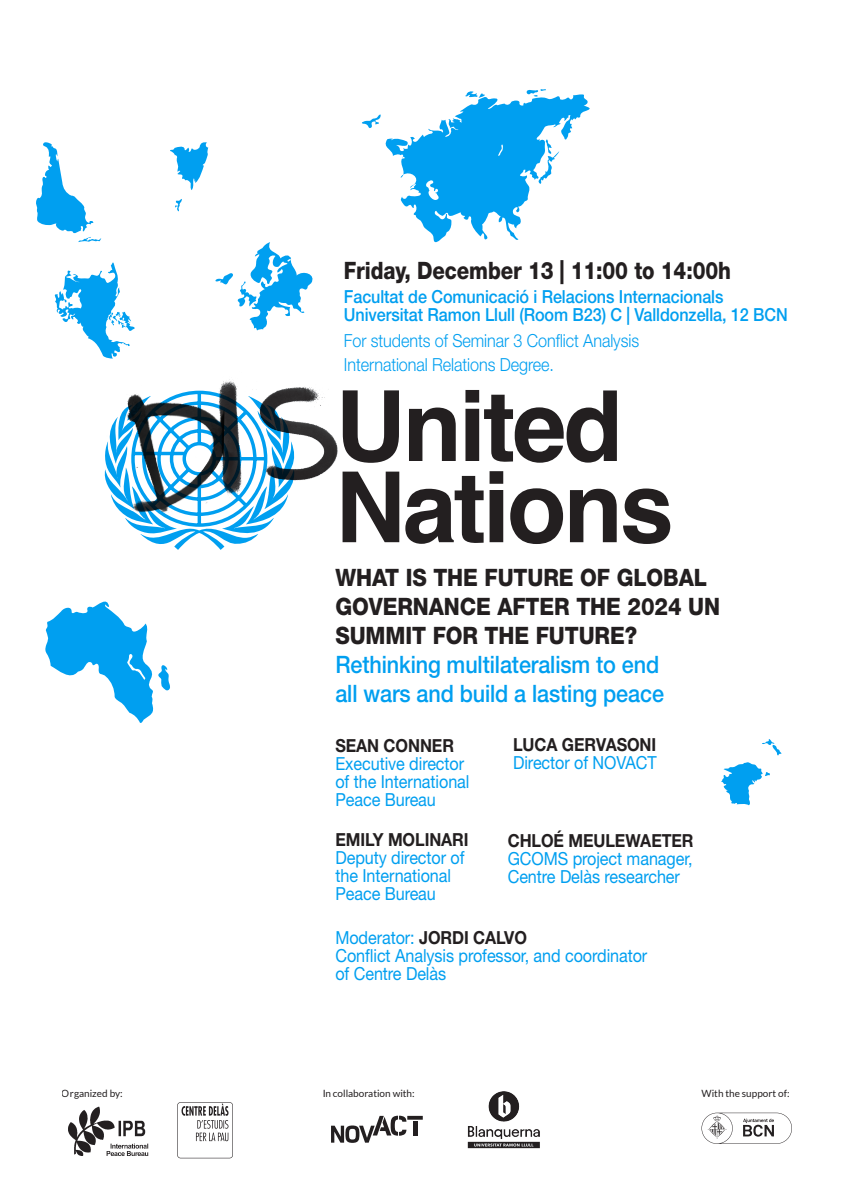
<style>
.page{position:relative;width:842px;height:1191px;background:#fff}
.page>*{position:absolute;margin:0;border:0;box-sizing:border-box;transform-origin:0 0}
.t1{font:700 98.1px "Helvetica";letter-spacing:-.03em;color:#231f20}
.t2{font:800 24px/29px "Helvetica Neue LT Std";letter-spacing:-.005em;color:#231f20;scale:.9 1}
.t3{font:500 24px/29px "Helvetica Neue LT Std";letter-spacing:-.005em;color:#009ff0;scale:.9 1}
.t4{font:800 24px "Helvetica Neue LT Std";letter-spacing:-.005em;color:#231f20;scale:.85 1}
.t5{font:18px/18px "Helvetica Neue LT Std";letter-spacing:-.005em;color:#009ff0;scale:.9 1}
.t6{font:500 18px/18px "Helvetica Neue LT Std";letter-spacing:-.005em;color:#009ff0;scale:.9 1}
.t7{font:300 18px/24px "Helvetica Neue LT Std";letter-spacing:-.005em;color:#009ff0;scale:.9 1}
.t8{font:10px "Lato";color:#231f20}
.s1{font-weight:700;color:#231f20}
</style>
<div class="page">
<svg style="left:126px;top:520px;width:145px;height:30px"></svg>
<svg style="left:54px;top:262px;width:81px;height:96px"></svg>
<svg style="left:36px;top:142px;width:65px;height:100px"></svg>
<svg style="left:45px;top:601px;width:125px;height:122px"></svg>
<svg style="left:175px;top:199px;width:7px;height:12px"></svg>
<svg style="left:170px;top:142px;width:38px;height:48px"></svg>
<svg style="left:721px;top:739px;width:61px;height:66px"></svg>
<svg style="left:215px;top:242px;width:98px;height:88px"></svg>
<svg style="left:362px;top:89px;width:228px;height:153px"></svg>
<svg style="left:701px;top:1112px;width:91px;height:31px"></svg>
<img style="left:68px;top:1106px;width:81px;height:50px">
<img style="left:467px;top:1091px;width:73px;height:58px">
<svg style="left:331px;top:1115px;width:92px;height:27px"></svg>
<svg style="left:177px;top:1102px;width:56px;height:56px"></svg>
<img style="left:210px;top:379px;width:128px;height:144px">
<img style="left:104px;top:358px;width:121px;height:162px">
<p class="t4" style="left:344px;top:257px;width:457px">Friday, December 13 | 11:00 to 14:00h</p>
<p class="t6" style="left:344px;top:288px;width:495px">Facultat de Comunicació i Relacions Internacionals<br>Universitat Ramon Llull (Room B23) C | Valldonzella, 12 BCN</p>
<p class="t7" style="left:344px;top:328px;width:330px">For students of Seminar 3 Conflict Analysis<br>International Relations Degree.</p>
<p class="t1" style="left:335px;top:347px;width:289px">United</p>
<p class="t1" style="left:335px;top:428px;width:340px">Nations</p>
<p class="t2" style="left:335px;top:562px;width:429px">WHAT IS THE FUTURE OF GLOBAL<br>GOVERNANCE AFTER THE 2024 UN<br>SUMMIT FOR THE FUTURE?</p>
<p class="t3" style="left:335px;top:649px;width:367px">Rethinking multilateralism to end all wars and build a lasting peace</p>
<p class="t5" style="left:335px;top:736px;width:150px"><span class="s1">SEAN CONNER<br></span>Executive director of the International<br>Peace Bureau</p>
<p class="t5" style="left:513px;top:735px;width:161px"><span class="s1">LUCA GERVASONI<br></span>Director of NOVACT</p>
<p class="t5" style="left:335px;top:830px;width:150px"><span class="s1">EMILY MOLINARI<br></span>Deputy director of the International<br>Peace Bureau</p>
<p class="t5" style="left:335px;top:928px;width:348px">Moderator: <span class="s1">JORDI CALVO<br></span>Conflict Analysis professor, and coordinator of Centre Delàs</p>
<p class="t5" style="left:508px;top:831px;width:208px;text-align:justify"><span class="s1">CHLOÉ MEULEWAETER </span>GCOMS project manager, Centre Delàs researcher</p>
<p class="t8" style="left:62px;top:1087px;width:62px">Organized by:</p>
<p class="t8" style="left:322px;top:1087px;width:94px">In collaboration with:</p>
<p class="t8" style="left:701px;top:1087px;width:90px">With the support of:</p>
</div>
